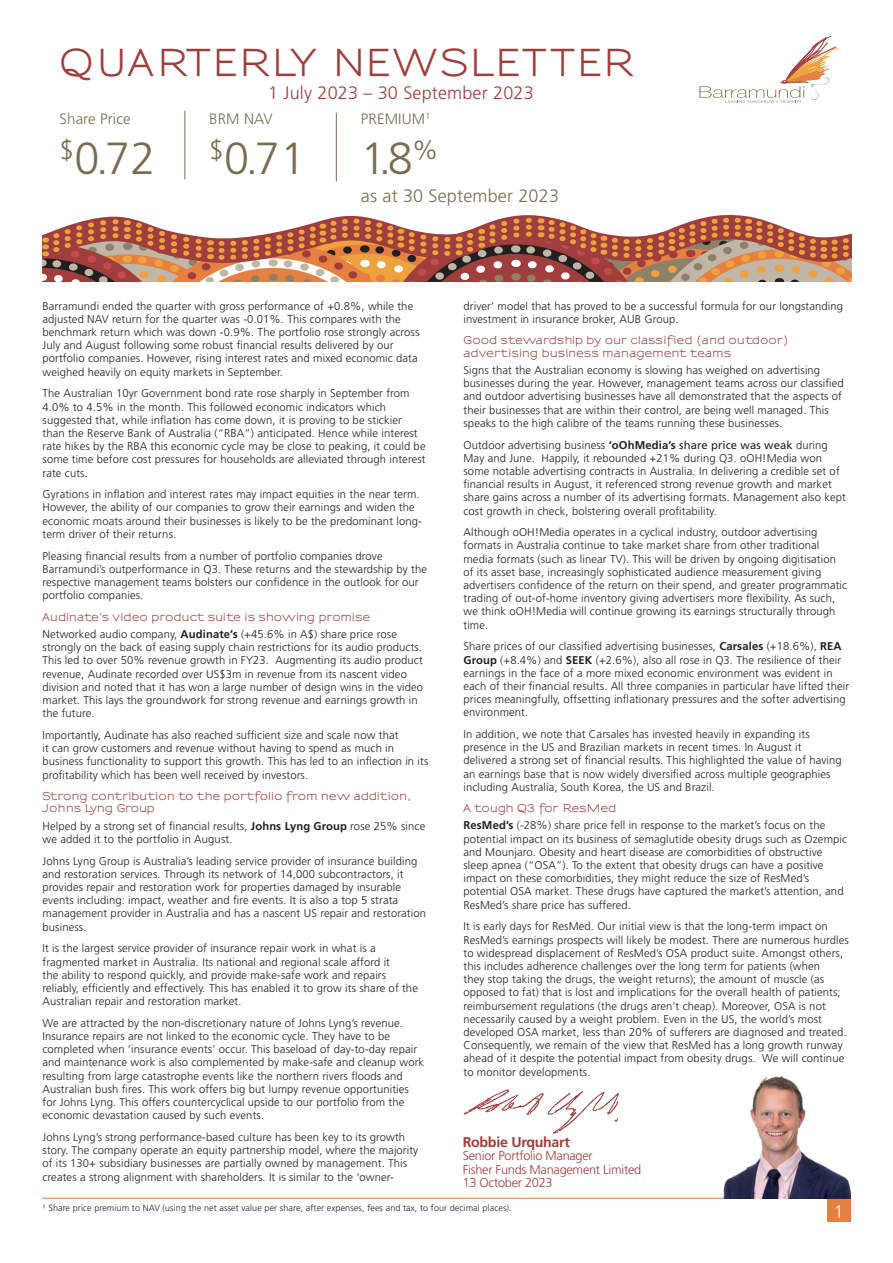
<style>
.page{position:relative;width:893px;height:1263px;background:#fff}
.page>*{position:absolute;margin:0;border:0;box-sizing:border-box;transform-origin:0 0}
.t1{font:300 45px "Frutiger LT Std";color:#7a6c51}
.t2{font:700 36px "Sansumi";letter-spacing:.045em;color:#9f3e3d}
.t3{font:300 18px "Frutiger LT Std";letter-spacing:.01em;color:#9f3e3d}
.t4{font:300 18px "Frutiger LT Std";letter-spacing:.01em;color:#7a6c51}
.t5{font:300 18px "Frutiger LT Std";color:#fff}
.t6{font:300 15px "Frutiger LT Std";letter-spacing:.01em;color:#7a6c51}
.t7{font:700 14.25px "Frutiger LT Std";letter-spacing:-.02em;color:#9f3e3d}
.t8{font:300 12.75px/13.5px "Frutiger LT Std";letter-spacing:-.02em;color:#9f3e3d}
.t9{font:300 11.25px/13.2px "Frutiger LT Std";letter-spacing:.01em;color:#231f20}
.t10{font:700 10.5px/12.6px "Sansumi";letter-spacing:.05em;color:#9f3e3d}
.t11{font:300 9px "Frutiger LT Std";letter-spacing:.01em;color:#231f20}
.s1{font-weight:700}
.s2{font-weight:400}
</style>
<div class="page">
<svg style="left:43px;top:214px;width:808px;height:68px"></svg>
<svg style="left:823px;top:230px;width:28px;height:31px"></svg>
<svg style="left:699px;top:36px;width:139px;height:67px"></svg>
<hr style="left:43px;top:1198px;width:807px;height:1px;background:#e68041">
<div style="left:827px;top:1198px;width:23px;height:24px;background:#e68041"></div>
<hr style="left:184px;top:111px;width:1px;height:68px;background:#7a6c51">
<hr style="left:336px;top:113px;width:1px;height:69px;background:#7a6c51">
<img style="left:712px;top:1076px;width:138px;height:122px">
<svg style="left:463px;top:1089px;width:156px;height:44px"></svg>
<h2 class="t2" style="left:60px;top:43px;width:574px">QUARTERLY NEWSLETTER</h2>
<h3 class="t6" style="left:209px;top:110px;width:65px">BRM NAV</h3>
<h3 class="t6" style="left:361px;top:110px;width:71px">PREMIUM<sup>1</sup></h3>
<h1 class="t1" style="left:209px;top:133px;width:231px"><sup>$</sup>0.71 1.8<sup>%</sup></h1>
<h3 class="t3" style="left:268px;top:82px;width:267px">1 July 2023 – 30 September 2023</h3>
<h3 class="t6" style="left:60px;top:110px;width:73px">Share Price</h3>
<h1 class="t1" style="left:60px;top:133px;width:98px"><sup>$</sup>0.72</h1>
<h3 class="t4" style="left:361px;top:185px;width:200px">as at 30 September 2023</h3>
<p class="t9" style="left:43px;top:299px;width:378px">Barramundi ended the quarter with gross performance of +0.8%, while the adjusted NAV return for the quarter was -0.01%. This compares with the benchmark return which was down -0.9%. The portfolio rose strongly across July and August following some robust financial results delivered by our portfolio companies. However, rising interest rates and mixed economic data weighed heavily on equity markets in September.</p>
<p class="t9" style="left:43px;top:387px;width:385px">The Australian 10yr Government bond rate rose sharply in September from 4.0% to 4.5% in the month. This followed economic indicators which suggested that, while inflation has come down, it is proving to be stickier than the Reserve Bank of Australia (“RBA”) anticipated. Hence while interest rate hikes by the RBA this economic cycle may be close to peaking, it could be some time before cost pressures for households are alleviated through interest rate cuts.</p>
<p class="t9" style="left:43px;top:488px;width:381px">Gyrations in inflation and interest rates may impact equities in the near term.<br>However, the ability of our companies to grow their earnings and widen the economic moats around their businesses is likely to be the predominant long&shy;term driver of their returns.</p>
<p class="t9" style="left:43px;top:549px;width:386px">Pleasing financial results from a number of portfolio companies drove Barramundi’s outperformance in Q3. These returns and the stewardship by the respective management teams bolsters our confidence in the outlook for our portfolio companies.</p>
<p class="t10" style="left:43px;top:611px;width:329px">Audinate’s video product suite is showing promise</p>
<p class="t9" style="left:43px;top:628px;width:382px">Networked audio company, <span class="s1">Audinate’s</span> (+45.6% in A$) share price rose strongly on the back of easing supply chain restrictions for its audio products.<br>This led to over 50% revenue growth in FY23. Augmenting its audio product revenue, Audinate recorded over US$3m in revenue from its nascent video division and noted that it has won a large number of design wins in the video market. This lays the groundwork for strong revenue and earnings growth in the future.</p>
<p class="t9" style="left:43px;top:729px;width:387px">Importantly, Audinate has also reached sufficient size and scale now that<br>it can grow customers and revenue without having to spend as much in business functionality to support this growth. This has led to an inflection in its profitability which has been well received by investors.</p>
<p class="t10" style="left:43px;top:790px;width:369px">Strong contribution to the portfolio from new addition,<br>Johns Lyng Group</p>
<p class="t9" style="left:43px;top:819px;width:384px">Helped by a strong set of financial results, <span class="s1">Johns Lyng Group</span> rose 25% since we added it to the portfolio in August.</p>
<p class="t9" style="left:43px;top:854px;width:385px">Johns Lyng Group is Australia’s leading service provider of insurance building and restoration services. Through its network of 14,000 subcontractors, it provides repair and restoration work for properties damaged by insurable events including: impact, weather and fire events. It is also a top 5 strata management provider in Australia and has a nascent US repair and restoration business.</p>
<p class="t9" style="left:43px;top:942px;width:377px">It is the largest service provider of insurance repair work in what is a fragmented market in Australia. Its national and regional scale afford it<br>the ability to respond quickly, and provide make-safe work and repairs reliably, efficiently and effectively. This has enabled it to grow its share of the Australian repair and restoration market.</p>
<p class="t9" style="left:43px;top:1016px;width:383px">We are attracted by the non-discretionary nature of Johns Lyng’s revenue.<br>Insurance repairs are not linked to the economic cycle. They have to be completed when ‘insurance events’ occur. This baseload of day-to-day repair and maintenance work is also complemented by make-safe and cleanup work resulting from large catastrophe events like the northern rivers floods and Australian bush fires. This work offers big but lumpy revenue opportunities for Johns Lyng. This offers countercyclical upside to our portfolio from the economic devastation caused by such events.</p>
<p class="t9" style="left:43px;top:1130px;width:377px">Johns Lyng’s strong performance-based culture has been key to its growth story. The company operate an equity partnership model, where the majority of its 130+ subsidiary businesses are partially owned by management. This creates a strong alignment with shareholders. It is similar to the ‘owner-</p>
<p class="t9" style="left:463px;top:299px;width:381px">driver’ model that has proved to be a successful formula for our longstanding investment in insurance broker, AUB Group.</p>
<p class="t10" style="left:463px;top:334px;width:327px">Good stewardship by our classified (and outdoor) advertising business management teams</p>
<p class="t9" style="left:463px;top:364px;width:382px">Signs that the Australian economy is slowing has weighed on advertising businesses during the year. However, management teams across our classified and outdoor advertising businesses have all demonstrated that the aspects of their businesses that are within their control, are being well managed. This speaks to the high calibre of the teams running these businesses.</p>
<p class="t9" style="left:463px;top:438px;width:384px">Outdoor advertising business <span class="s1">‘oOhMedia’s</span> <span class="s2">share price was weak</span> during May and June. Happily, it rebounded +21% during Q3. oOH!Media won some notable advertising contracts in Australia. In delivering a credible set of financial results in August, it referenced strong revenue growth and market share gains across a number of its advertising formats. Management also kept cost growth in check, bolstering overall profitability.</p>
<p class="t9" style="left:463px;top:526px;width:385px">Although oOH!Media operates in a cyclical industry, outdoor advertising formats in Australia continue to take market share from other traditional media formats (such as linear TV). This will be driven by ongoing digitisation of its asset base, increasingly sophisticated audience measurement giving advertisers confidence of the return on their spend, and greater programmatic trading of out-of-home inventory giving advertisers more flexibility. As such, we think oOH!Media will continue growing its earnings structurally through time.</p>
<p class="t9" style="left:463px;top:640px;width:387px">Share prices of our classified advertising businesses, <span class="s1">Carsales</span> (+18.6%), <span class="s1">REA Group</span> (+8.4%) and <span class="s1">SEEK</span> (+2.6%), also all rose in Q3. The resilience of their earnings in the face of a more mixed economic environment was evident in each of their financial results. All three companies in particular have lifted their prices meaningfully, offsetting inflationary pressures and the softer advertising environment.</p>
<p class="t9" style="left:463px;top:728px;width:380px">In addition, we note that Carsales has invested heavily in expanding its presence in the US and Brazilian markets in recent times. In August it delivered a strong set of financial results. This highlighted the value of having an earnings base that is now widely diversified across multiple geographies including Australia, South Korea, the US and Brazil.</p>
<p class="t10" style="left:463px;top:802px;width:154px">A tough Q3 for ResMed</p>
<p class="t9" style="left:463px;top:819px;width:385px"><span class="s1">ResMed’s</span> (-28%) share price fell in response to the market’s focus on the potential impact on its business of semaglutide obesity drugs such as Ozempic and Mounjaro. Obesity and heart disease are comorbidities of obstructive sleep apnea (“OSA”). To the extent that obesity drugs can have a positive impact on these comorbidities, they might reduce the size of ResMed’s potential OSA market. These drugs have captured the market’s attention, and ResMed’s share price has suffered.</p>
<p class="t9" style="left:463px;top:920px;width:387px">It is early days for ResMed. Our initial view is that the long-term impact on ResMed’s earnings prospects will likely be modest. There are numerous hurdles to widespread displacement of ResMed’s OSA product suite. Amongst others, this includes adherence challenges over the long term for patients (when<br>they stop taking the drugs, the weight returns); the amount of muscle (as opposed to fat) that is lost and implications for the overall health of patients; reimbursement regulations (the drugs aren’t cheap). Moreover, OSA is not necessarily caused by a weight problem. Even in the US, the world’s most developed OSA market, less than 20% of sufferers are diagnosed and treated.<br>Consequently, we remain of the view that ResMed has a long growth runway ahead of it despite the potential impact from obesity drugs. We will continue to monitor developments.</p>
<p class="t7" style="left:463px;top:1133px;width:109px">Robbie Urquhart</p>
<p class="t8" style="left:463px;top:1149px;width:180px">Senior Portfolio Manager<br>Fisher Funds Management Limited<br>13 October 2023</p>
<p class="t11" style="left:43px;top:1203px;width:471px">¹ Share price premium to NAV (using the net asset value per share, after expenses, fees and tax, to four decimal places).</p>
<h3 class="t5" style="left:834px;top:1202px;width:12px">1</h3>
</div>
